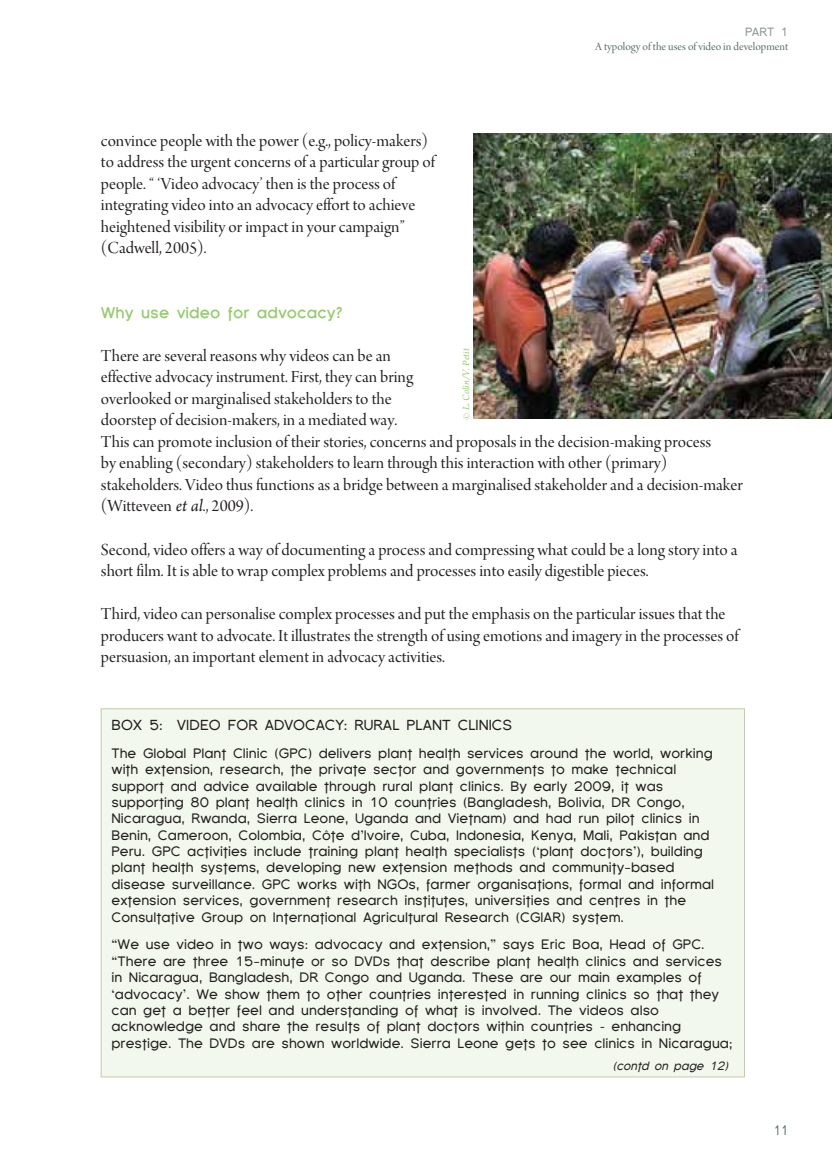
<style>
.page{position:relative;width:837px;height:1152px;background:#fff}
.page>*{position:absolute;margin:0;border:0;box-sizing:border-box;transform-origin:0 0}
.t1{font:17.85px/21.5px "Arno Pro Display";color:#231f20}
.t2{font:700 15.3px "Florencesans";color:#95cb6f}
.t3{font:14.55px "Florencesans";color:#231f20}
.t4{font:13.65px/16.4px "Florencesans";color:#231f20}
.t5{font:13.65px "Florencesans";color:#576c63;scale:.8 1}
.t6{font:12px "Arno Pro Display";color:#576c63}
.t7{font:italic 12px "Florencesans";color:#231f20}
.t8{font:12px "Florencesans";color:#8e9891}
.t9{font:italic 10.2px "Arno Pro";color:#95cb6f}
.s1{font-family:"Arno Pro";font-style:italic}
.s2{font-family:"Arno Pro Display";font-style:normal}
</style>
<div class="page">
<img style="left:473px;top:133px;width:359px;height:285px">
<div style="left:101px;top:708px;width:643px;height:369px;background:#f2f8ed"></div>
<p class="t1" style="left:101px;top:131px;width:335px">convince people with the power (e.g., policy-makers) to address the urgent concerns of a particular group of people. “ ‘Video advocacy’ then is the process of integrating video into an advocacy effort to achieve heightened visibility or impact in your campaign” (Cadwell, 2005).</p>
<p class="t8" style="left:745px;top:27px;width:45px">PART 1</p>
<p class="t6" style="left:595px;top:42px;width:194px">A typology of the uses of video in development</p>
<p class="t2" style="left:101px;top:307px;width:244px">Why use video for advocacy?</p>
<p class="t1" style="left:101px;top:346px;width:643px">There are several reasons why videos can be an<br>effective advocacy instrument. First, they can bring<br>overlooked or marginalised stakeholders to the<br>doorstep of decision-makers, in a mediated way.<br>This can promote inclusion of their stories, concerns and proposals in the decision-making process<br>by enabling (secondary) stakeholders to learn through this interaction with other (primary) stakeholders. Video thus functions as a bridge between a marginalised stakeholder and a decision-maker (Witteveen <span class="s1">et al</span>., 2009).</p>
<h1 class="t1" style="left:101px;top:540px;width:638px">Second, video offers a way of documenting a process and compressing what could be a long story into a short film. It is able to wrap complex problems and processes into easily digestible pieces.</h1>
<p class="t1" style="left:101px;top:605px;width:639px">Third, video can personalise complex processes and put the emphasis on the particular issues that the producers want to advocate. It illustrates the strength of using emotions and imagery in the processes of persuasion, an important element in advocacy activities.</p>
<p class="t9" style="left:462px;top:420px;width:73px;rotate:-90deg"><span class="s2">©</span> L. Colin/V. Petit</p>
<p class="t3" style="left:112px;top:719px;width:402px">BOX 5: VIDEO FOR ADVOCACY: RURAL PLANT CLINICS</p>
<p class="t4" style="left:112px;top:746px;width:604px">The Global Plant Clinic (GPC) delivers plant health services around the world, working with extension, research, the private sector and governments to make technical support and advice available through rural plant clinics. By early 2009, it was supporting 80 plant health clinics in 10 countries (Bangladesh, Bolivia, DR Congo, Nicaragua, Rwanda, Sierra Leone, Uganda and Vietnam) and had run pilot clinics in Benin, Cameroon, Colombia, Côte d’Ivoire, Cuba, Indonesia, Kenya, Mali, Pakistan and Peru. GPC activities include training plant health specialists (‘plant doctors’), building plant health systems, developing new extension methods and community-based disease surveillance. GPC works with NGOs, farmer organisations, formal and informal extension services, government research institutes, universities and centres in the Consultative Group on International Agricultural Research (CGIAR) system.</p>
<p class="t4" style="left:112px;top:937px;width:622px">“We use video in two ways: advocacy and extension,” says Eric Boa, Head of GPC. “There are three 15-minute or so DVDs that describe plant health clinics and services in Nicaragua, Bangladesh, DR Congo and Uganda. These are our main examples of ‘advocacy’. We show them to other countries interested in running clinics so that they can get a better feel and understanding of what is involved. The videos also acknowledge and share the results of plant doctors within countries – enhancing prestige. The DVDs are shown worldwide. Sierra Leone gets to see clinics in Nicaragua;</p>
<p class="t7" style="left:613px;top:1061px;width:117px">(contd on page 12)</p>
<p class="t5" style="left:773px;top:1124px;width:20px">11</p>
</div>
